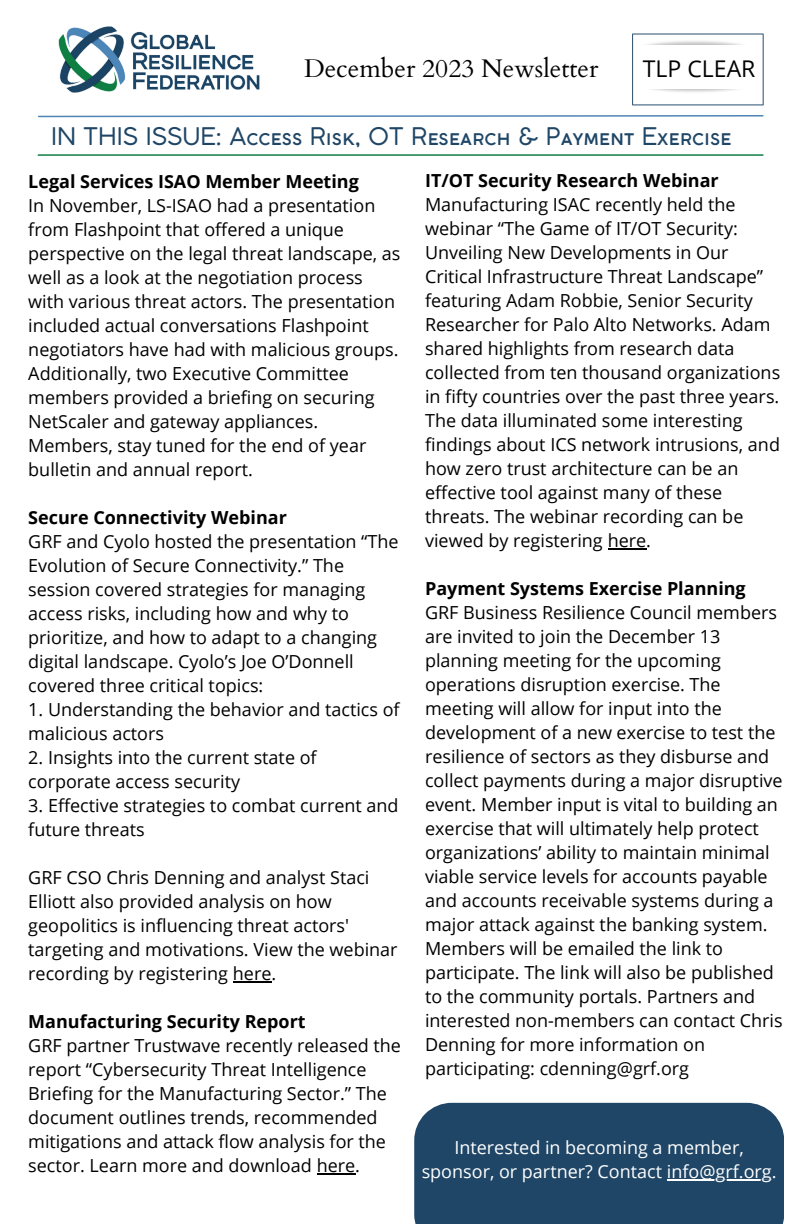
<style>
.page{position:relative;width:792px;height:1224px;background:#fff}
.page>*{position:absolute;margin:0;border:0;box-sizing:border-box;transform-origin:0 0}
.t1{font:25.4px "Cardo";color:#000}
.t2{font:24px "Coco Gothic Small Caps";color:#1f4666}
.t3{font:23px "Open Sans";color:#000}
.t4{font:18px/24px "Open Sans";color:#000}
.t5{font:700 18px "Open Sans";color:#000}
.t6{font:18px/24px "Open Sans";color:#fff;text-align:center}
</style>
<div class="page">
<img style="left:58px;top:26px;width:202px;height:67px">
<svg style="left:632px;top:34px;width:132px;height:71px"></svg>
<hr style="left:38px;top:154px;width:725px;height:2px;background:#117f45">
<svg style="left:38px;top:115px;width:726px;height:3px"></svg>
<img style="left:632px;top:77px;width:125px;height:22px">
<img style="left:632px;top:34px;width:125px;height:22px">
<div style="left:635px;top:45px;width:119px;height:43px;background:#fff"></div>
<div style="left:414px;top:1103px;width:370px;height:121px;background:#1f4666"></div>
<hr style="left:667px;top:1180px;width:105px;height:1px;background:#fff">
<hr style="left:233px;top:982px;width:38px;height:1px;background:#000">
<hr style="left:317px;top:1174px;width:38px;height:1px;background:#000">
<hr style="left:608px;top:548px;width:38px;height:2px;background:#000">
<p class="t1" style="left:304px;top:52px;width:296px">December 2023 Newsletter</p>
<p class="t3" style="left:643px;top:52px;width:114px">TLP CLEAR</p>
<p class="t2" style="left:51px;top:127px;width:682px">IN THIS ISSUE: Access Risk, OT Research &amp; Payment Exercise</p>
<p class="t5" style="left:425px;top:168px;width:295px">IT/OT Security Research Webinar</p>
<p class="t4" style="left:425px;top:192px;width:357px">Manufacturing ISAC recently held the webinar “The Game of IT/OT Security:<br>Unveiling New Developments in Our Critical Infrastructure Threat Landscape” featuring Adam Robbie, Senior Security Researcher for Palo Alto Networks. Adam shared highlights from research data collected from ten thousand organizations in fifty countries over the past three years.<br>The data illuminated some interesting findings about ICS network intrusions, and how zero trust architecture can be an effective tool against many of these threats. The webinar recording can be viewed by registering here.</p>
<p class="t5" style="left:425px;top:576px;width:322px">Payment Systems Exercise Planning</p>
<p class="t4" style="left:425px;top:600px;width:359px">GRF Business Resilience Council members are invited to join the December 13 planning meeting for the upcoming operations disruption exercise. The meeting will allow for input into the development of a new exercise to test the resilience of sectors as they disburse and collect payments during a major disruptive event. Member input is vital to building an exercise that will ultimately help protect organizations’ ability to maintain minimal viable service levels for accounts payable and accounts receivable systems during a major attack against the banking system.<br>Members will be emailed the link to participate. The link will also be published to the community portals. Partners and interested non-members can contact Chris Denning for more information on participating: cdenning@grf.org</p>
<p class="t5" style="left:28px;top:169px;width:332px">Legal Services ISAO Member Meeting</p>
<p class="t4" style="left:28px;top:193px;width:374px">In November, LS-ISAO had a presentation from Flashpoint that offered a unique perspective on the legal threat landscape, as well as a look at the negotiation process with various threat actors. The presentation included actual conversations Flashpoint negotiators have had with malicious groups.<br>Additionally, two Executive Committee members provided a briefing on securing NetScaler and gateway appliances.<br>Members, stay tuned for the end of year bulletin and annual report.</p>
<p class="t5" style="left:28px;top:505px;width:260px">Secure Connectivity Webinar</p>
<p class="t4" style="left:28px;top:529px;width:372px">GRF and Cyolo hosted the presentation “The Evolution of Secure Connectivity.” The session covered strategies for managing access risks, including how and why to prioritize, and how to adapt to a changing digital landscape. Cyolo’s Joe O’Donnell covered three critical topics:</p>
<p class="t4" style="left:28px;top:697px;width:373px">1. Understanding the behavior and tactics of malicious actors</p>
<p class="t4" style="left:28px;top:745px;width:290px">2. Insights into the current state of corporate access security</p>
<p class="t4" style="left:28px;top:793px;width:372px">3. Effective strategies to combat current and future threats</p>
<p class="t4" style="left:28px;top:865px;width:371px">GRF CSO Chris Denning and analyst Staci Elliott also provided analysis on how geopolitics is influencing threat actors' targeting and motivations. View the webinar recording by registering here.</p>
<p class="t5" style="left:28px;top:1009px;width:279px">Manufacturing Security Report</p>
<p class="t4" style="left:28px;top:1033px;width:374px">GRF partner Trustwave recently released the report “Cybersecurity Threat Intelligence Briefing for the Manufacturing Sector.” The document outlines trends, recommended mitigations and attack flow analysis for the sector. Learn more and download here.</p>
<p class="t6" style="left:422px;top:1135px;width:356px">Interested in becoming a member, sponsor, or partner? Contact info@grf.org.</p>
</div>
